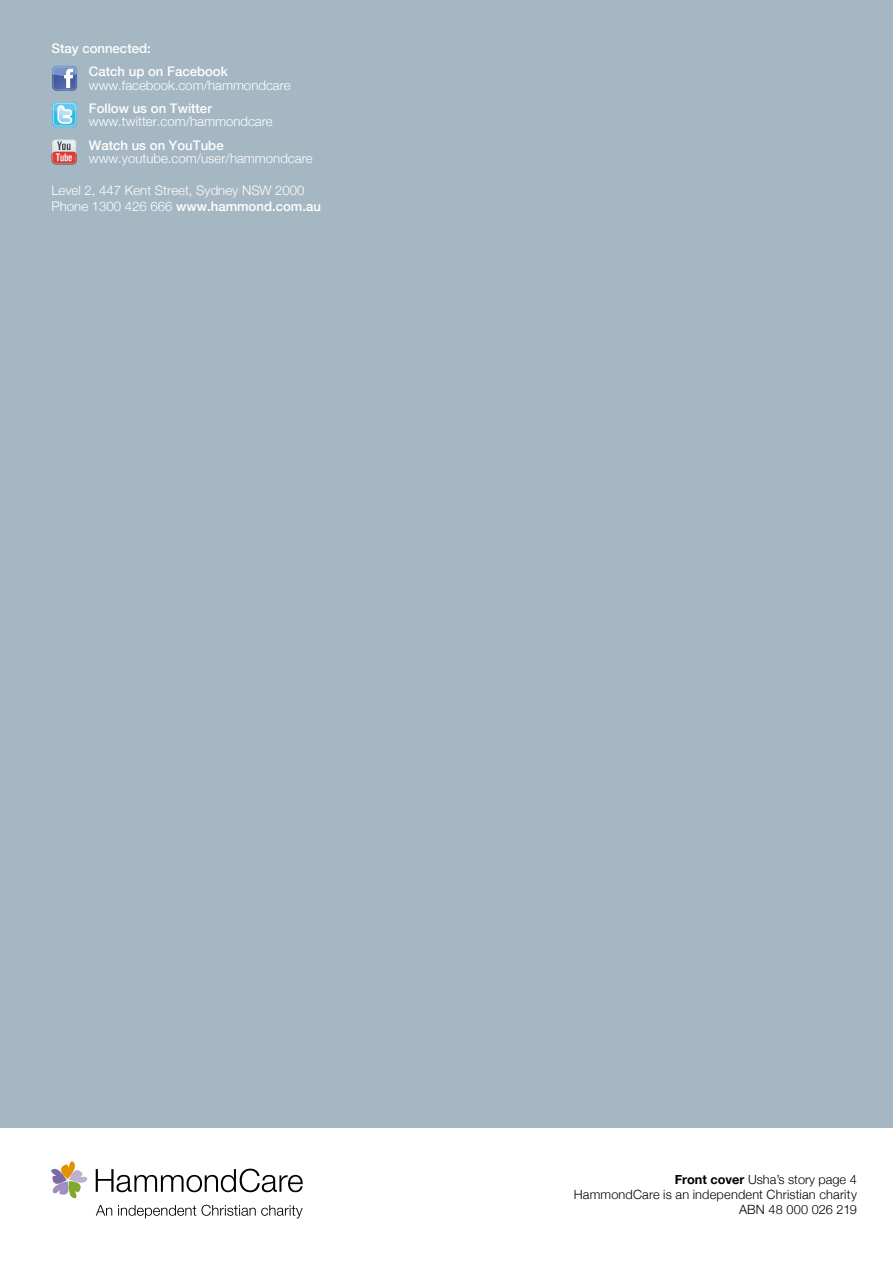
<style>
.page{position:relative;width:893px;height:1263px;background:#fff}
.page>*{position:absolute;margin:0;border:0;box-sizing:border-box;transform-origin:0 0}
.t1{font:300 13.2px/15.9px "Helvetica Neue";color:#fff}
.t2{font:500 13.2px "Helvetica Neue";color:#fff}
.t3{font:300 12.75px/15px "Helvetica Neue";letter-spacing:.015em;color:#000;text-align:right}
.s1{font-weight:500}
.s2{font-weight:700}
</style>
<div class="page">
<svg style="left:96px;top:1168px;width:207px;height:24px"></svg>
<svg style="left:51px;top:1161px;width:37px;height:38px"></svg>
<svg style="left:96px;top:1205px;width:16px;height:10px"></svg>
<svg style="left:118px;top:1205px;width:185px;height:13px"></svg>
<div style="left:0;top:0;width:893px;height:1127px;background:#a4b7c2"></div>
<svg style="left:52px;top:139px;width:25px;height:25px"></svg>
<svg style="left:52px;top:66px;width:25px;height:25px"></svg>
<svg style="left:52px;top:102px;width:25px;height:25px"></svg>
<svg style="left:52px;top:102px;width:25px;height:24px"></svg>
<p class="t2" style="left:52px;top:37px;width:101px">Stay connected:</p>
<p class="t2" style="left:89px;top:61px;width:140px">Catch up on Facebook</p>
<p class="t1" style="left:89px;top:77px;width:203px">www.facebook.com/hammondcare</p>
<p class="t1" style="left:89px;top:113px;width:185px">www.twitter.com/hammondcare</p>
<p class="t1" style="left:89px;top:149px;width:225px">www.youtube.com/user/hammondcare</p>
<p class="t2" style="left:89px;top:98px;width:125px">Follow us on Twitter</p>
<p class="t2" style="left:89px;top:135px;width:136px">Watch us on YouTube</p>
<p class="t1" style="left:52px;top:182px;width:271px">Level 2, 447 Kent Street, Sydney NSW 2000<br>Phone 1300 426 666 <span class="s1">www.hammond.com.au</span></p>
<p class="t3" style="left:574px;top:1171px;width:285px"><span class="s2">Front cover</span> Usha’s story page 4<br>HammondCare is an independent Christian charity<br>ABN 48 000 026 219</p>
</div>
